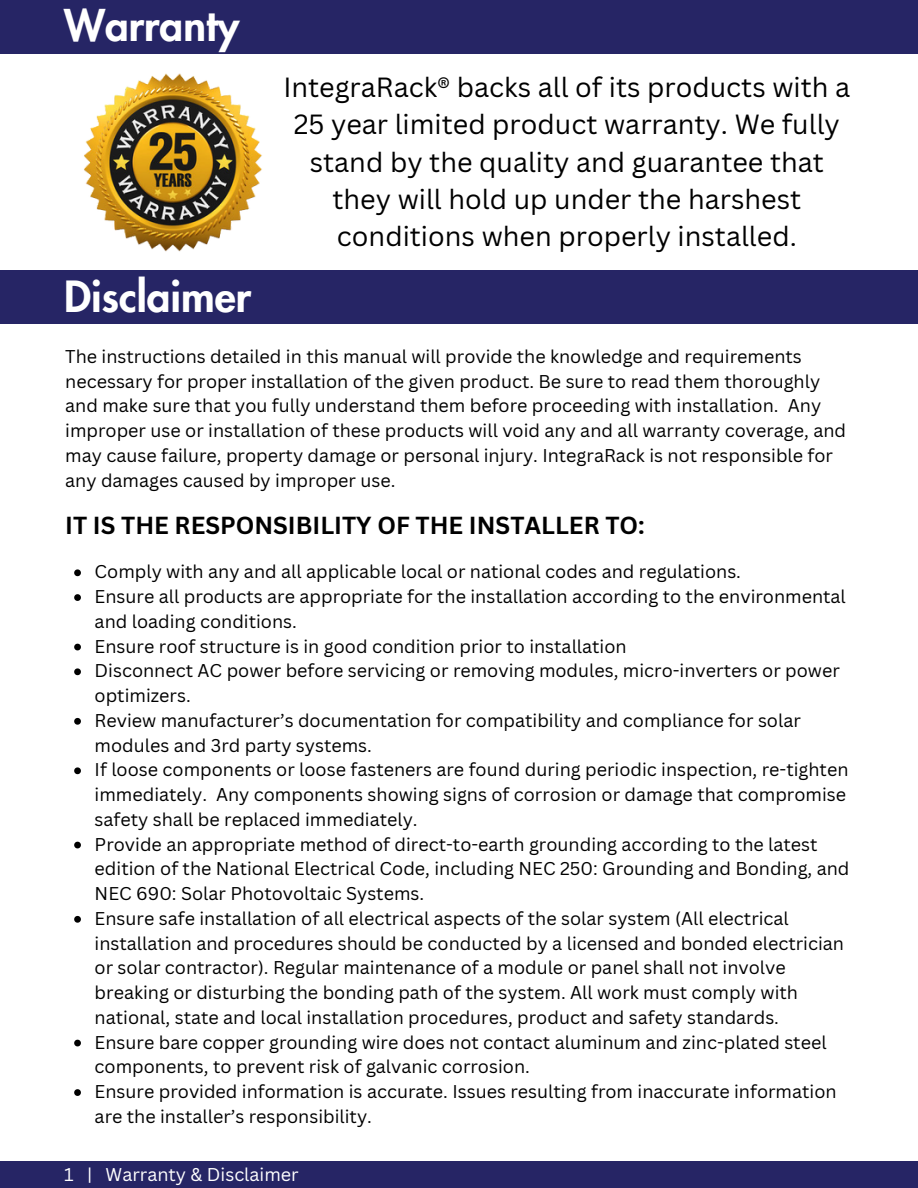
<style>
.page{position:relative;width:918px;height:1188px;background:#fff}
.page>*{position:absolute;margin:0;border:0;box-sizing:border-box;transform-origin:0 0}
.t1{font:800 42px "Futura LT Pro";color:#fff}
.t2{font:27px/37.2px "Canva Sans";color:#000;text-align:center}
.t3{font:700 24px "Canva Sans";color:#000}
.t4{font:18px/24.8px "Canva Sans";color:#000}
.t5{font:18px "Canva Sans";color:#fff}
</style>
<div class="page">
<div style="left:0;top:0;width:918px;height:54px;background:#262565"></div>
<div style="left:0;top:1161px;width:918px;height:27px;background:#262565"></div>
<img style="left:84px;top:73px;width:178px;height:179px">
<div style="left:0;top:270px;width:918px;height:54px;background:#262565"></div>
<svg style="left:74px;top:569px;width:7px;height:7px"></svg>
<svg style="left:74px;top:594px;width:7px;height:7px"></svg>
<svg style="left:74px;top:644px;width:7px;height:6px"></svg>
<svg style="left:74px;top:668px;width:7px;height:7px"></svg>
<svg style="left:74px;top:718px;width:7px;height:7px"></svg>
<svg style="left:74px;top:767px;width:7px;height:7px"></svg>
<svg style="left:74px;top:842px;width:7px;height:6px"></svg>
<svg style="left:74px;top:916px;width:7px;height:7px"></svg>
<svg style="left:74px;top:1040px;width:7px;height:6px"></svg>
<svg style="left:74px;top:1089px;width:7px;height:7px"></svg>
<h1 class="t1" style="left:64px;top:6px;width:177px">Warranty</h1>
<h1 class="t2" style="left:283px;top:68px;width:568px">IntegraRack® backs all of its products with a 25 year limited product warranty. We fully stand by the quality and guarantee that they will hold up under the harshest conditions when properly installed.</h1>
<p class="t1" style="left:64px;top:278px;width:189px">Disclaimer</p>
<h3 class="t4" style="left:65px;top:344px;width:782px">The instructions detailed in this manual will provide the knowledge and requirements necessary for proper installation of the given product. Be sure to read them thoroughly and make sure that you fully understand them before proceeding with installation. Any improper use or installation of these products will void any and all warranty coverage, and may cause failure, property damage or personal injury. IntegraRack is not responsible for any damages caused by improper use.</h3>
<p class="t3" style="left:65px;top:509px;width:581px">IT IS THE RESPONSIBILITY OF THE INSTALLER TO:</p>
<p class="t4" style="left:95px;top:559px;width:648px">Comply with any and all applicable local or national codes and regulations.</p>
<p class="t4" style="left:95px;top:584px;width:753px">Ensure all products are appropriate for the installation according to the environmental and loading conditions.</p>
<p class="t4" style="left:95px;top:633px;width:534px">Ensure roof structure is in good condition prior to installation</p>
<p class="t4" style="left:95px;top:658px;width:747px">Disconnect AC power before servicing or removing modules, micro-inverters or power optimizers.</p>
<p class="t4" style="left:95px;top:708px;width:708px">Review manufacturer’s documentation for compatibility and compliance for solar modules and 3rd party systems.</p>
<p class="t4" style="left:95px;top:757px;width:755px">If loose components or loose fasteners are found during periodic inspection, re-tighten immediately. Any components showing signs of corrosion or damage that compromise safety shall be replaced immediately.</p>
<p class="t4" style="left:95px;top:831px;width:756px">Provide an appropriate method of direct-to-earth grounding according to the latest edition of the National Electrical Code, including NEC 250: Grounding and Bonding, and<br>NEC 690: Solar Photovoltaic Systems.</p>
<p class="t4" style="left:95px;top:906px;width:751px">Ensure safe installation of all electrical aspects of the solar system (All electrical installation and procedures should be conducted by a licensed and bonded electrician or solar contractor). Regular maintenance of a module or panel shall not involve breaking or disturbing the bonding path of the system. All work must comply with national, state and local installation procedures, product and safety standards.</p>
<p class="t4" style="left:95px;top:1029px;width:733px">Ensure bare copper grounding wire does not contact aluminum and zinc-plated steel components, to prevent risk of galvanic corrosion.</p>
<p class="t4" style="left:95px;top:1079px;width:744px">Ensure provided information is accurate. Issues resulting from inaccurate information are the installer’s responsibility.</p>
<p class="t5" style="left:64px;top:1162px;width:236px">1 | Warranty &amp; Disclaimer</p>
</div>
